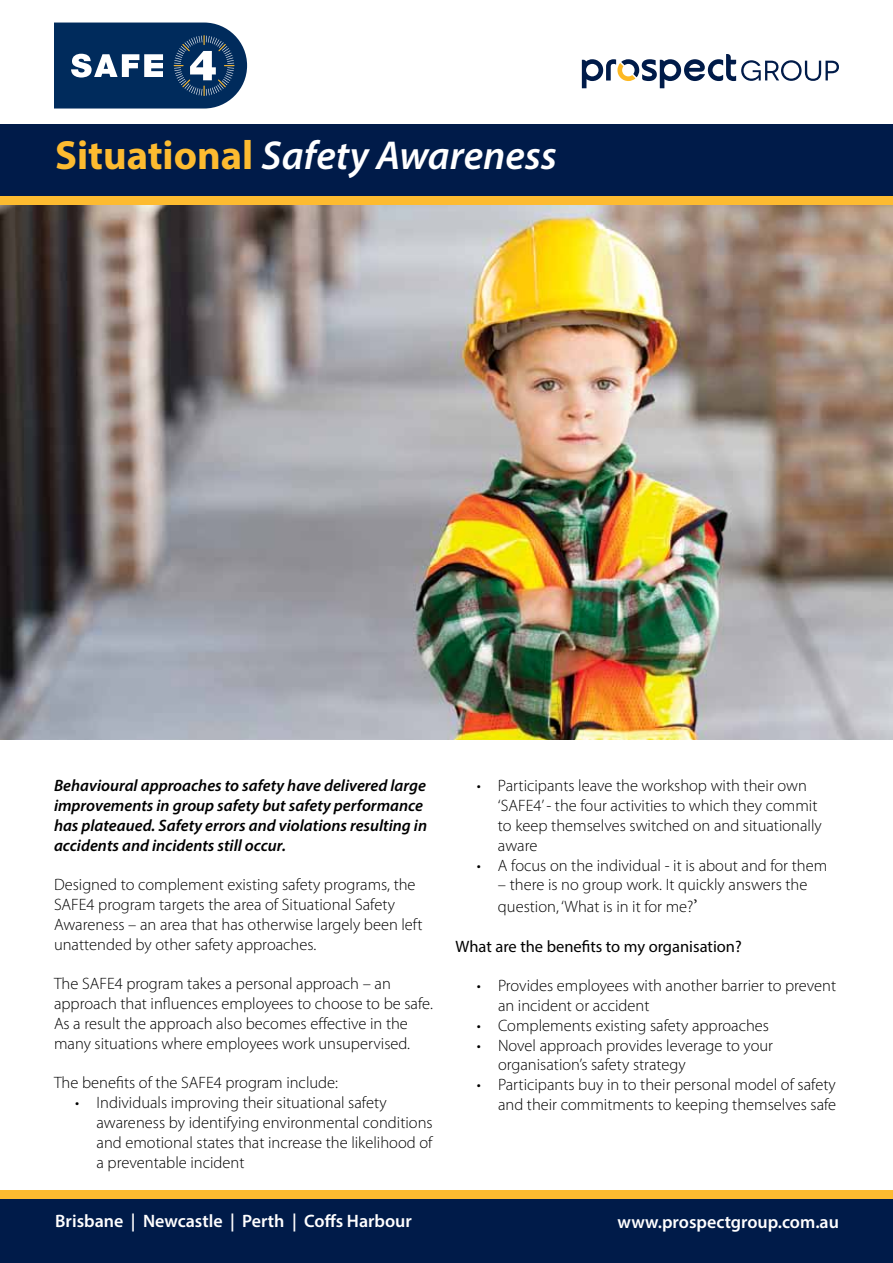
<style>
.page{position:relative;width:893px;height:1263px;background:#fff}
.page>*{position:absolute;margin:0;border:0;box-sizing:border-box;transform-origin:0 0}
.t1{font:italic 600 40.5px "Myriad Pro";color:#fff}
.t2{font:600 18px "Myriad Pro";color:#fff}
.t3{font:300 16.5px/19.8px "Myriad Pro";color:#000}
.t4{font:italic 600 16.5px/19.8px "Myriad Pro";color:#000}
.t5{font:16.5px "Myriad Pro";color:#000}
.s1{font-weight:700;font-style:normal;font-size:40.95px;color:#fdbb30}
.s2{font-family:"Minion Pro";font-weight:400;font-size:18px}
</style>
<div class="page">
<div style="left:0;top:124px;width:893px;height:73px;background:#001b49"></div>
<div style="left:0;top:197px;width:893px;height:8px;background:#fdbb30"></div>
<div style="left:0;top:1191px;width:893px;height:8px;background:#fdbb30"></div>
<svg style="left:582px;top:54px;width:257px;height:34px"></svg>
<div style="left:0;top:1200px;width:893px;height:63px;background:#001b49"></div>
<img style="left:0;top:205px;width:893px;height:535px">
<svg style="left:54px;top:23px;width:193px;height:86px"></svg>
<h1 class="t1" style="left:55px;top:130px;width:503px"><span class="s1">Situational</span> Safety Awareness</h1>
<p class="t4" style="left:54px;top:775px;width:375px">Behavioural approaches to safety have delivered large improvements in group safety but safety performance has plateaued. Safety errors and violations resulting in accidents and incidents still occur.</p>
<p class="t3" style="left:54px;top:875px;width:370px">Designed to complement existing safety programs, the SAFE4 program targets the area of Situational Safety Awareness – an area that has otherwise largely been left unattended by other safety approaches.</p>
<p class="t3" style="left:54px;top:974px;width:380px">The SAFE4 program takes a personal approach – an approach that influences employees to choose to be safe.<br>As a result the approach also becomes effective in the many situations where employees work unsupervised.</p>
<p class="t3" style="left:54px;top:1073px;width:286px">The benefits of the SAFE4 program include:</p>
<p class="t3" style="left:97px;top:1092px;width:338px;text-indent:-21px">• Individuals improving their situational safety awareness by identifying environmental conditions and emotional states that increase the likelihood of a preventable incident</p>
<p class="t3" style="left:498px;top:776px;width:325px;text-indent:-21px">• Participants leave the workshop with their own ‘SAFE4’ - the four activities to which they commit to keep themselves switched on and situationally aware</p>
<p class="t3" style="left:477px;top:855px;width:352px">• A focus on the individual - it is about and for them</p>
<p class="t3" style="left:498px;top:874px;width:311px;line-height:21.6px">– there is no group work. It quickly answers the question, ‘What is in it for me?<span class="s2">’</span></p>
<p class="t5" style="left:455px;top:936px;width:288px">What are the benefits to my organisation?</p>
<p class="t3" style="left:498px;top:975px;width:340px;text-indent:-21px">• Provides employees with another barrier to prevent an incident or accident</p>
<p class="t3" style="left:477px;top:1015px;width:294px">• Complements existing safety approaches</p>
<p class="t3" style="left:498px;top:1035px;width:277px;text-indent:-21px">• Novel approach provides leverage to your organisation’s safety strategy</p>
<p class="t3" style="left:477px;top:1074px;width:361px;text-align:right">• Participants buy in to their personal model of safety and their commitments to keeping themselves safe</p>
<p class="t2" style="left:55px;top:1210px;width:358px">Brisbane | Newcastle | Perth | Coffs Harbour</p>
<p class="t2" style="left:618px;top:1211px;width:223px">www.prospectgroup.com.au</p>
</div>
